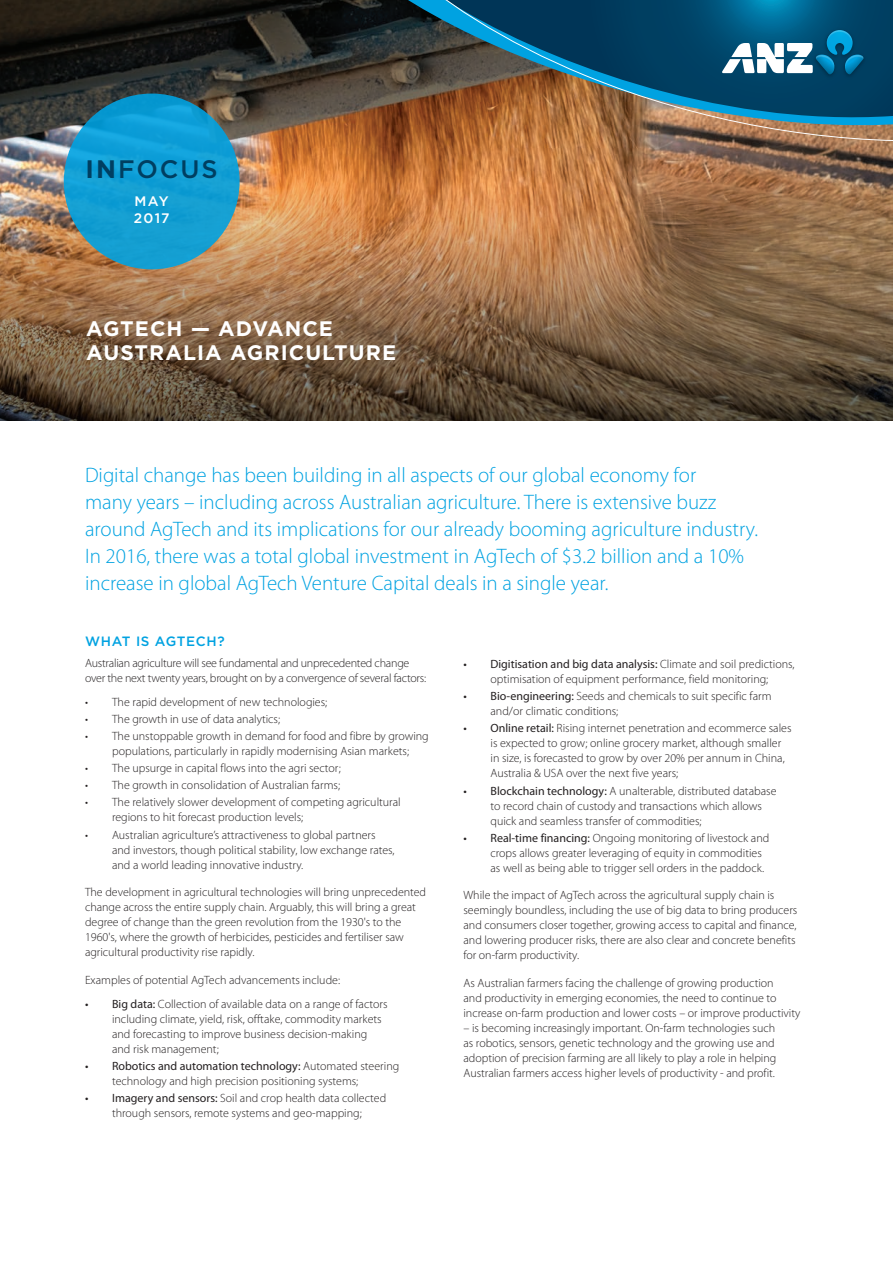
<style>
.page{position:relative;width:893px;height:1263px;background:#fff}
.page>*{position:absolute;margin:0;border:0;box-sizing:border-box;transform-origin:0 0}
.t1{font:500 25.2px "Gotham";letter-spacing:.075em;color:#003f61}
.t2{font:300 21px/27px "Myriad Pro";color:#00a2e1}
.t3{font:700 21px/24px "Gotham";letter-spacing:.05em;color:#fff}
.t4{font:500 13.8px/16.5px "Gotham";letter-spacing:.08em;color:#fff}
.t5{font:500 13.5px "Gotham";letter-spacing:.05em;color:#00a2e1}
.t6{font:300 12px/15px "Myriad Pro";color:#231f20}
.t7{font:300 12px/15px "Myriad Pro";letter-spacing:-.02em;color:#231f20}
.s1{font-weight:700}
.s2{font-weight:400}
</style>
<div class="page">
<img style="left:0;top:0;width:893px;height:421px">
<svg style="left:345px;top:0;width:45px;height:129px;background:#43372d"></svg>
<svg style="left:390px;top:0;width:503px;height:143px;background:#3f575d"></svg>
<img style="left:807px;top:23px;width:66px;height:62px">
<svg style="left:722px;top:30px;width:93px;height:45px"></svg>
<img style="left:815px;top:30px;width:49px;height:45px">
<div style="left:64px;top:94px;width:176px;height:175px;background:linear-gradient(to bottom,#0b9dd8,#179fd1);border-radius:50%"></div>
<h1 class="t1" style="left:86px;top:155px;width:134px"><span class="s1">IN</span>FOCUS</h1>
<p class="t4" style="left:134px;top:193px;width:37px">MAY<br>2017</p>
<h2 class="t3" style="left:86px;top:315px;width:311px">AGTECH — ADVANCE<br>AUSTRALIA AGRICULTURE</h2>
<p class="t2" style="left:85px;top:461px;width:674px">Digital change has been building in all aspects of our global economy for<br>many years – including across Australian agriculture. There is extensive buzz around AgTech and its implications for our already booming agriculture industry.<br>In 2016, there was a total global investment in AgTech of $3.2 billion and a 10% increase in global AgTech Venture Capital deals in a single year.</p>
<p class="t5" style="left:85px;top:633px;width:141px">WHAT IS AGTECH?</p>
<p class="t7" style="left:85px;top:656px;width:343px">Australian agriculture will see fundamental and unprecedented change over the next twenty years, brought on by a convergence of several factors:</p>
<p class="t6" style="left:85px;top:694px;width:244px">• The rapid development of new technologies;</p>
<p class="t6" style="left:85px;top:711px;width:197px">• The growth in use of data analytics;</p>
<p class="t6" style="left:112px;top:728px;width:318px;text-indent:-27px">• The unstoppable growth in demand for food and fibre by growing populations, particularly in rapidly modernising Asian markets;</p>
<p class="t6" style="left:85px;top:760px;width:257px">• The upsurge in capital flows into the agri sector;</p>
<p class="t6" style="left:85px;top:778px;width:257px">• The growth in consolidation of Australian farms;</p>
<p class="t6" style="left:112px;top:795px;width:290px;text-indent:-27px">• The relatively slower development of competing agricultural regions to hit forecast production levels;</p>
<p class="t6" style="left:112px;top:827px;width:284px;text-indent:-27px">• Australian agriculture’s attractiveness to global partners and investors, though political stability, low exchange rates, and a world leading innovative industry.</p>
<p class="t6" style="left:85px;top:885px;width:343px">The development in agricultural technologies will bring unprecedented change across the entire supply chain. Arguably, this will bring a great degree of change than the green revolution from the 1930's to the 1960's, where the growth of herbicides, pesticides and fertiliser saw agricultural productivity rise rapidly.</p>
<p class="t6" style="left:85px;top:972px;width:257px">Examples of potential AgTech advancements include:</p>
<p class="t6" style="left:112px;top:996px;width:277px;text-indent:-27px"><span class="s2">• Big data:</span> Collection of available data on a range of factors including climate, yield, risk, offtake, commodity markets and forecasting to improve business decision-making and risk management;</p>
<p class="t6" style="left:112px;top:1058px;width:289px;text-indent:-27px"><span class="s2">• Robotics and automation technology:</span> Automated steering technology and high precision positioning systems;</p>
<p class="t6" style="left:85px;top:1090px;width:303px;text-align:center"><span class="s2">• Imagery and sensors:</span> Soil and crop health data collected through sensors, remote systems and geo-mapping;</p>
<p class="t6" style="left:463px;top:656px;width:333px;text-align:center"><span class="s2">• Digitisation and big data analysis:</span> Climate and soil predictions, optimisation of equipment performance, field monitoring;</p>
<p class="t6" style="left:490px;top:689px;width:283px;text-indent:-27px"><span class="s2">• Bio-engineering:</span> Seeds and chemicals to suit specific farm and/or climatic conditions;</p>
<p class="t6" style="left:490px;top:721px;width:303px;text-indent:-27px"><span class="s2">• Online retail:</span> Rising internet penetration and ecommerce sales is expected to grow; online grocery market, although smaller in size, is forecasted to grow by over 20% per annum in China, Australia &amp; USA over the next five years;</p>
<p class="t6" style="left:490px;top:783px;width:287px;text-indent:-27px"><span class="s2">• Blockchain technology:</span> A unalterable, distributed database to record chain of custody and transactions which allows quick and seamless transfer of commodities;</p>
<p class="t6" style="left:490px;top:830px;width:280px;text-indent:-27px"><span class="s2">• Real-time financing:</span> Ongoing monitoring of livestock and crops allows greater leveraging of equity in commodities as well as being able to trigger sell orders in the paddock.</p>
<p class="t6" style="left:463px;top:888px;width:335px">While the impact of AgTech across the agricultural supply chain is seemingly boundless, including the use of big data to bring producers and consumers closer together, growing access to capital and finance, and lowering producer risks, there are also clear and concrete benefits for on-farm productivity.</p>
<p class="t6" style="left:463px;top:975px;width:339px">As Australian farmers facing the challenge of growing production<br>and productivity in emerging economies, the need to continue to increase on-farm production and lower costs – or improve productivity</p>
<p class="t6" style="left:463px;top:1020px;width:314px">– is becoming increasingly important. On-farm technologies such as robotics, sensors, genetic technology and the growing use and adoption of precision farming are all likely to play a role in helping Australian farmers access higher levels of productivity - and profit.</p>
</div>
